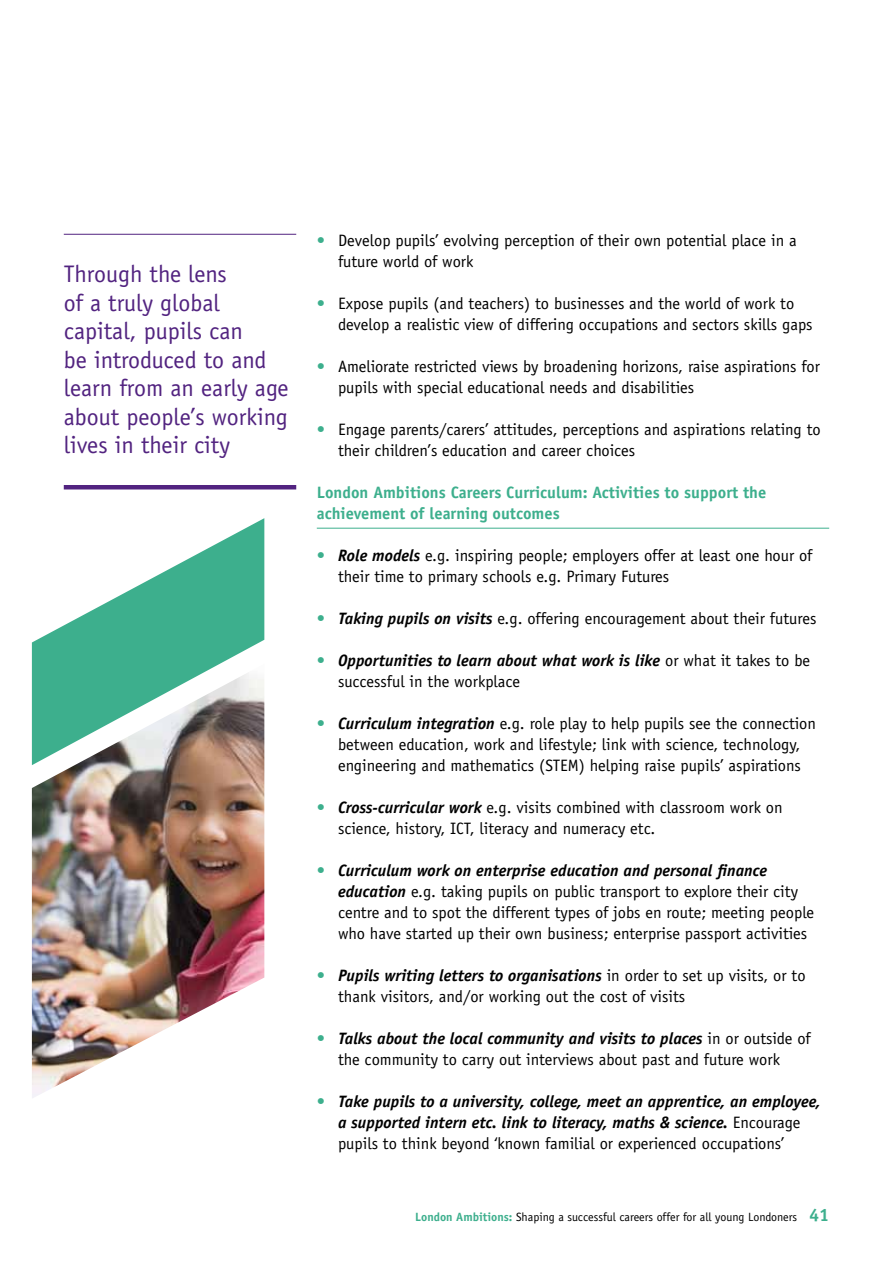
<style>
.page{position:relative;width:893px;height:1263px;background:#fff}
.page>*{position:absolute;margin:0;border:0;box-sizing:border-box;transform-origin:0 0}
.t1{font:24px/28.5px "Officina Sans";color:#522380}
.t2{font:16.5px/21px "Officina Sans";color:#000}
.t3{font:italic 700 16.5px/21px "Officina Sans";color:#000}
.t4{font:700 16.5px/21px "Officina Sans";color:#3daf8d}
.t5{font:12px "Officina Sans";color:#000}
.s1{color:#3daf8d}
.s2{font-weight:700;font-style:italic}
.s3{font-weight:400;font-style:normal;color:#3daf8d}
.s4{font-weight:400;font-style:normal}
.s5{font-weight:700;color:#3daf8d}
.s6{font-weight:700;font-size:18px;color:#3daf8d}
</style>
<div class="page">
<hr style="left:64px;top:485px;width:232px;height:4px;background:#522380">
<hr style="left:64px;top:234px;width:232px;height:1px;background:#522380">
<svg style="left:32px;top:518px;width:232px;height:146px;fill:#3daf8d"></svg>
<hr style="left:317px;top:528px;width:512px;height:1px;background:#3daf8d">
<img style="left:32px;top:664px;width:232px;height:434px">
<h1 class="t1" style="left:64px;top:260px;width:226px">Through the lens<br>of a truly global capital, pupils can<br>be introduced to and learn from an early age about people’s working lives in their city</h1>
<p class="t2" style="left:338px;top:230px;width:460px;text-indent:-21px"><span class="s1">•</span> Develop pupils’ evolving perception of their own potential place in a future world of work</p>
<p class="t2" style="left:338px;top:293px;width:476px;text-indent:-21px"><span class="s1">•</span> Expose pupils (and teachers) to businesses and the world of work to develop a realistic view of differing occupations and sectors skills gaps</p>
<p class="t2" style="left:338px;top:356px;width:483px;text-indent:-21px"><span class="s1">•</span> Ameliorate restricted views by broadening horizons, raise aspirations for pupils with special educational needs and disabilities</p>
<p class="t2" style="left:338px;top:419px;width:484px;text-indent:-21px"><span class="s1">•</span> Engage parents/carers’ attitudes, perceptions and aspirations relating to their children’s education and career choices</p>
<p class="t4" style="left:317px;top:482px;width:451px">London Ambitions Careers Curriculum: Activities to support the achievement of learning outcomes</p>
<p class="t2" style="left:338px;top:545px;width:476px;text-indent:-21px"><span class="s1">•</span> <span class="s2">Role models</span> e.g. inspiring people; employers offer at least one hour of their time to primary schools e.g. Primary Futures</p>
<p class="t2" style="left:317px;top:608px;width:501px"><span class="s1">•</span> <span class="s2">Taking pupils on visits</span> e.g. offering encouragement about their futures</p>
<p class="t2" style="left:338px;top:650px;width:474px;text-indent:-21px"><span class="s1">•</span> <span class="s2">Opportunities to learn about what work is like</span> or what it takes to be successful in the workplace</p>
<p class="t2" style="left:317px;top:713px;width:501px;text-align:center"><span class="s1">•</span> <span class="s2">Curriculum integration</span> e.g. role play to help pupils see the connection between education, work and lifestyle; link with science, technology, engineering and mathematics (STEM) helping raise pupils’ aspirations</p>
<p class="t2" style="left:338px;top:797px;width:446px;text-indent:-21px"><span class="s1">•</span> <span class="s2">Cross-curricular work</span> e.g. visits combined with classroom work on science, history, ICT, literacy and numeracy etc.</p>
<p class="t2" style="left:338px;top:860px;width:478px;text-indent:-21px"><span class="s1">•</span> <span class="s2">Curriculum work on enterprise education and personal finance education</span> e.g. taking pupils on public transport to explore their city centre and to spot the different types of jobs en route; meeting people who have started up their own business; enterprise passport activities</p>
<p class="t2" style="left:338px;top:965px;width:469px;text-indent:-21px"><span class="s1">•</span> <span class="s2">Pupils writing letters to organisations</span> in order to set up visits, or to thank visitors, and/or working out the cost of visits</p>
<p class="t2" style="left:317px;top:1028px;width:495px;text-align:center"><span class="s1">•</span> <span class="s2">Talks about the local community and visits to places</span> in or outside of the community to carry out interviews about past and future work</p>
<p class="t3" style="left:338px;top:1091px;width:484px;text-indent:-21px"><span class="s3">•</span> Take pupils to a university, college, meet an apprentice, an employee, a supported intern etc. link to literacy, maths &amp; science. <span class="s4">Encourage pupils to think beyond ‘known familial or experienced occupations’</span></p>
<p class="t5" style="left:415px;top:1209px;width:415px"><span class="s5">London Ambitions:</span> Shaping a successful careers offer for all young Londoners <span class="s6">41</span></p>
</div>
